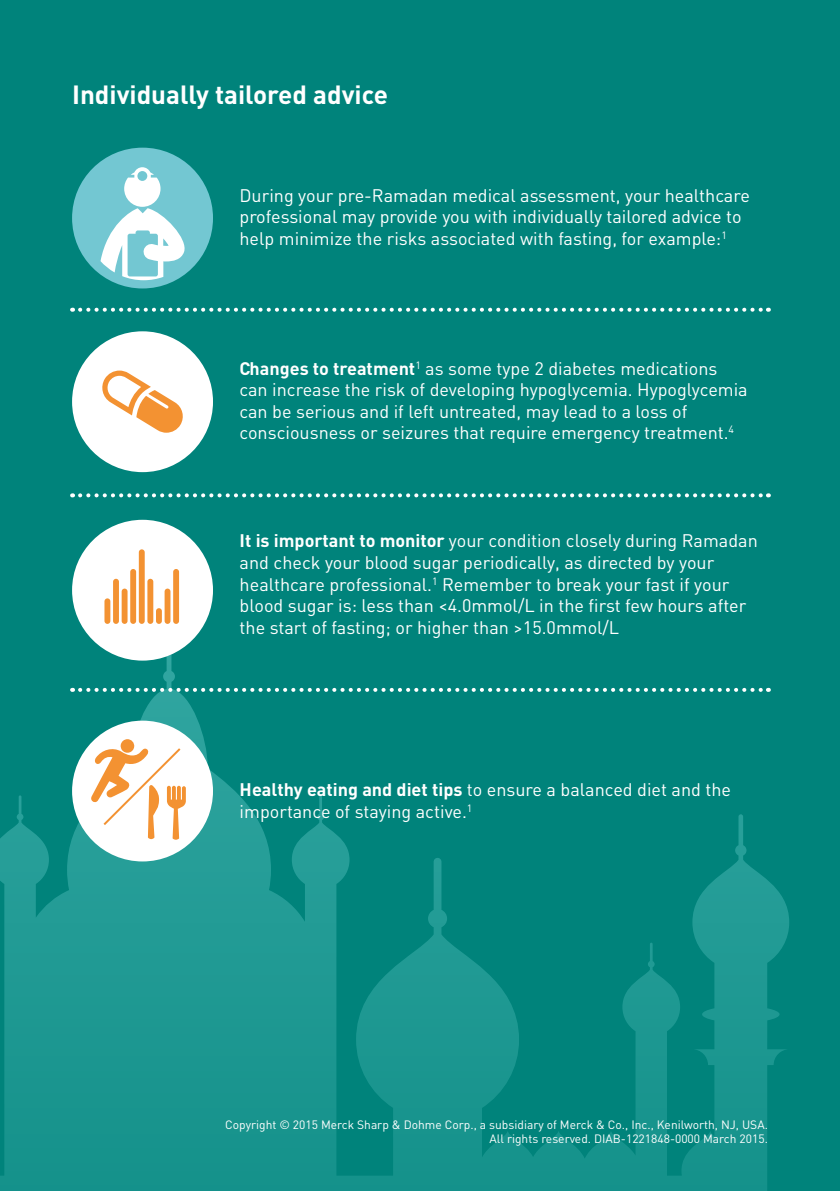
<style>
.page{position:relative;width:840px;height:1191px;background:#fff}
.page>*{position:absolute;margin:0;border:0;box-sizing:border-box;transform-origin:0 0}
.t1{font:700 26px "DIN";color:#fff}
.t2{font:18px/21.6px "DIN";color:#fff}
.t3{font:12px/14.4px "DIN";color:#fff;text-align:right}
.s1{font-weight:700}
</style>
<div class="page">
<div style="left:0;top:0;width:839px;height:1191px;background:#00837b"></div>
<svg style="left:0;top:639px;width:789px;height:552px"></svg>
<div style="left:72px;top:148px;width:141px;height:140px;background:#73c7d2;border-radius:50%"></div>
<svg style="left:100px;top:167px;width:88px;height:113px"></svg>
<div style="left:72px;top:331px;width:141px;height:141px;background:#fff;border-radius:50%"></div>
<svg style="left:102px;top:370px;width:81px;height:63px"></svg>
<div style="left:72px;top:520px;width:141px;height:140px;background:#fff;border-radius:50%"></div>
<div style="left:104px;top:598px;width:6px;height:26px;background:#f39232;border-radius:3px"></div>
<div style="left:113px;top:579px;width:6px;height:45px;background:#f39232;border-radius:3px"></div>
<div style="left:122px;top:588px;width:5px;height:36px;background:#f39232;border-radius:3px"></div>
<div style="left:130px;top:569px;width:6px;height:55px;background:#f39232;border-radius:3px"></div>
<div style="left:139px;top:549px;width:6px;height:75px;background:#f39232;border-radius:3px"></div>
<div style="left:164px;top:588px;width:6px;height:36px;background:#f39232;border-radius:3px"></div>
<div style="left:173px;top:569px;width:6px;height:55px;background:#f39232;border-radius:3px"></div>
<div style="left:147px;top:579px;width:6px;height:45px;background:#f39232;border-radius:3px"></div>
<div style="left:156px;top:608px;width:6px;height:16px;background:#f39232;border-radius:3px"></div>
<div style="left:72px;top:720px;width:141px;height:141px;background:#fff;border-radius:50%"></div>
<svg style="left:80px;top:308px;width:688px;height:4px"></svg>
<svg style="left:80px;top:493px;width:688px;height:4px"></svg>
<svg style="left:80px;top:688px;width:688px;height:4px"></svg>
<svg style="left:79px;top:733px;width:107px;height:109px"></svg>
<h1 class="t1" style="left:72px;top:78px;width:317px">Individually tailored advice</h1>
<p class="t2" style="left:239px;top:184px;width:511px">During your pre-Ramadan medical assessment, your healthcare professional may provide you with individually tailored advice to help minimize the risks associated with fasting, for example:<sup>1</sup></p>
<p class="t2" style="left:239px;top:357px;width:509px"><span class="s1">Changes to treatment</span><sup>1</sup> as some type 2 diabetes medications can increase the risk of developing hypoglycemia. Hypoglycemia can be serious and if left untreated, may lead to a loss of consciousness or seizures that require emergency treatment.<sup>4</sup></p>
<p class="t2" style="left:239px;top:530px;width:519px"><span class="s1">It is important to monitor</span> your condition closely during Ramadan and check your blood sugar periodically, as directed by your healthcare professional.<sup>1</sup> Remember to break your fast if your blood sugar is: less than &lt;4.0mmol/L in the first few hours after the start of fasting; or higher than &gt;15.0mmol/L</p>
<p class="t2" style="left:239px;top:778px;width:492px"><span class="s1">Healthy eating and diet tips</span> to ensure a balanced diet and the importance of staying active.<sup>1</sup></p>
<p class="t3" style="left:225px;top:1117px;width:544px">Copyright © 2015 Merck Sharp &amp; Dohme Corp., a subsidiary of Merck &amp; Co., Inc., Kenilworth, NJ, USA.<br>All rights reserved. DIAB-1221848-0000 March 2015.</p>
</div>
